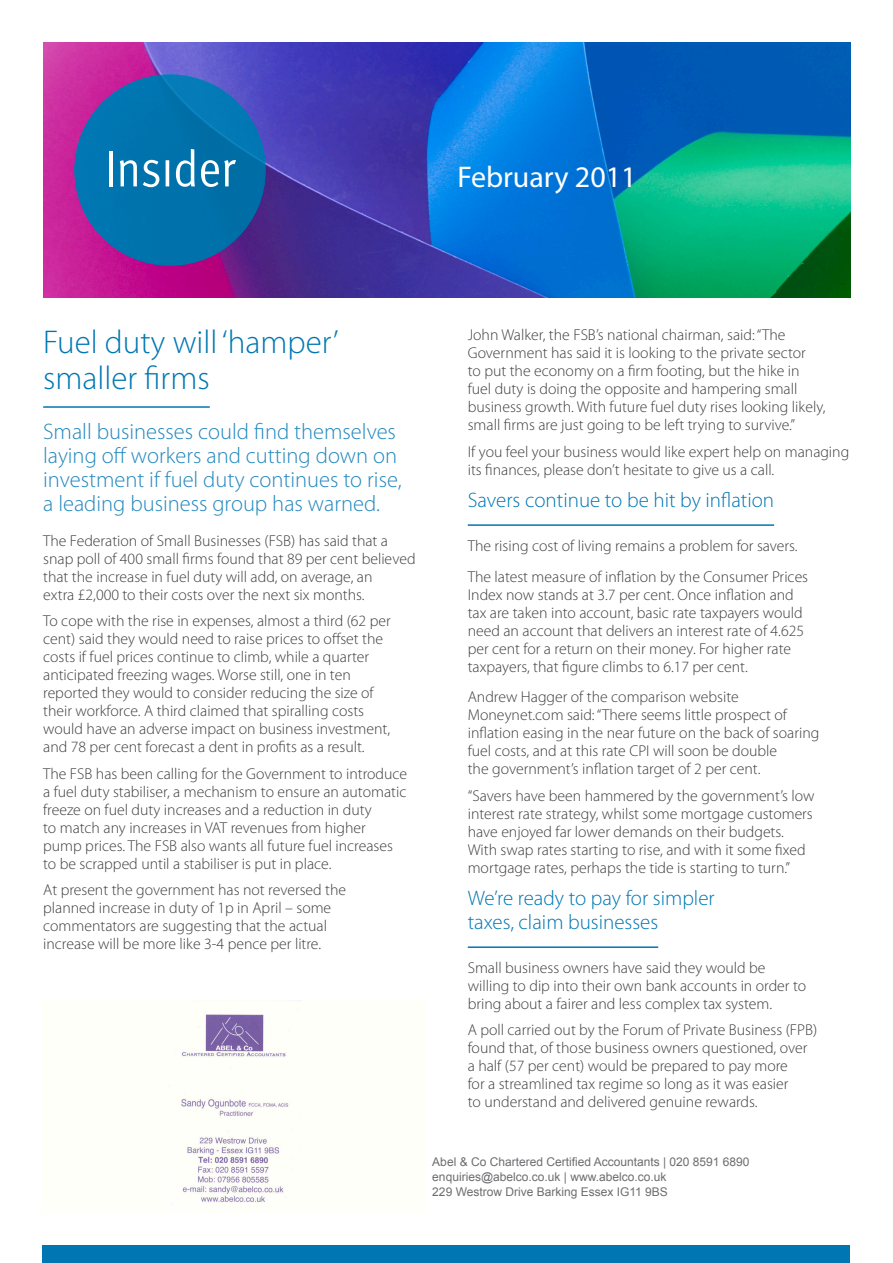
<style>
.page{position:relative;width:893px;height:1263px;background:#fff}
.page>*{position:absolute;margin:0;border:0;box-sizing:border-box;transform-origin:0 0}
._1st_title{font:300 33px/36px "Myriad Pro";color:#0077b3}
.t1{font:30px "Myriad Pro";color:#fff}
.Sub_paragraph{font:300 22.5px/24px "Myriad Pro";color:#2388bf}
._2nd_title{font:300 21px/24px "Myriad Pro";color:#0077b3}
.Text{font:300 15.75px/18px "Myriad Pro";color:#3e3e3f}
.t2{font:12px "Arial";color:#6c6d70}
</style>
<div class="page">
<img style="left:43px;top:43px;width:807px;height:255px">
<div style="left:43px;top:1246px;width:807px;height:17px;background:#0077b3"></div>
<div style="left:74px;top:74px;width:192px;height:192px;background:#0072ac;border-radius:50%"></div>
<hr style="left:109px;top:151px;width:3px;height:35px;background:#fff">
<svg style="left:120px;top:160px;width:17px;height:26px"></svg>
<svg style="left:143px;top:160px;width:16px;height:27px"></svg>
<hr style="left:166px;top:160px;width:3px;height:26px;background:#fff">
<svg style="left:176px;top:149px;width:19px;height:38px"></svg>
<svg style="left:201px;top:160px;width:35px;height:27px"></svg>
<hr style="left:43px;top:406px;width:167px;height:2px;background:#0077b3">
<hr style="left:468px;top:524px;width:306px;height:2px;background:#0077b3">
<hr style="left:468px;top:946px;width:190px;height:2px;background:#0077b3">
<img style="left:168px;top:1001px;width:133px;height:202px">
<p class="t1" style="left:457px;top:158px;width:181px">February 2011</p>
<p class="_1st_title" style="left:43px;top:325px;width:297px">Fuel duty will ‘hamper’ smaller firms</p>
<p class="Sub_paragraph" style="left:43px;top:420px;width:360px">Small businesses could find themselves laying off workers and cutting down on investment if fuel duty continues to rise, a leading business group has warned.</p>
<p class="Text" style="left:43px;top:532px;width:374px">The Federation of Small Businesses (FSB) has said that a snap poll of 400 small firms found that 89 per cent believed that the increase in fuel duty will add, on average, an<br>extra £2,000 to their costs over the next six months.</p>
<p class="Text" style="left:43px;top:612px;width:349px">To cope with the rise in expenses, almost a third (62 per cent) said they would need to raise prices to offset the costs if fuel prices continue to climb, while a quarter anticipated freezing wages. Worse still, one in ten reported they would to consider reducing the size of their workforce. A third claimed that spiralling costs would have an adverse impact on business investment, and 78 per cent forecast a dent in profits as a result.</p>
<p class="Text" style="left:43px;top:765px;width:365px">The FSB has been calling for the Government to introduce a fuel duty stabiliser, a mechanism to ensure an automatic freeze on fuel duty increases and a reduction in duty<br>to match any increases in VAT revenues from higher pump prices. The FSB also wants all future fuel increases to be scrapped until a stabiliser is put in place.</p>
<p class="Text" style="left:43px;top:881px;width:304px">At present the government has not reversed the planned increase in duty of 1p in April – some commentators are suggesting that the actual increase will be more like 3-4 pence per litre.</p>
<p class="Text" style="left:468px;top:326px;width:359px">John Walker, the FSB’s national chairman, said: “The Government has said it is looking to the private sector<br>to put the economy on a firm footing, but the hike in fuel duty is doing the opposite and hampering small business growth. With future fuel duty rises looking likely, small firms are just going to be left trying to survive.”</p>
<p class="Text" style="left:468px;top:443px;width:383px">If you feel your business would like expert help on managing its finances, please don’t hesitate to give us a call.</p>
<p class="_2nd_title" style="left:468px;top:489px;width:308px">Savers continue to be hit by inflation</p>
<p class="Text" style="left:468px;top:537px;width:331px">The rising cost of living remains a problem for savers.</p>
<p class="Text" style="left:468px;top:568px;width:342px">The latest measure of inflation by the Consumer Prices Index now stands at 3.7 per cent. Once inflation and tax are taken into account, basic rate taxpayers would need an account that delivers an interest rate of 4.625 per cent for a return on their money. For higher rate taxpayers, that figure climbs to 6.17 per cent.</p>
<p class="Text" style="left:468px;top:688px;width:273px">Andrew Hagger of the comparison website</p>
<p class="Text" style="left:468px;top:706px;width:353px">Moneynet.com said: “There seems little prospect of inflation easing in the near future on the back of soaring fuel costs, and at this rate CPI will soon be double<br>the government’s inflation target of 2 per cent.</p>
<p class="Text" style="left:468px;top:787px;width:348px">“Savers have been hammered by the government’s low interest rate strategy, whilst some mortgage customers have enjoyed far lower demands on their budgets.<br>With swap rates starting to rise, and with it some fixed mortgage rates, perhaps the tide is starting to turn.”</p>
<p class="_2nd_title" style="left:468px;top:887px;width:248px">We’re ready to pay for simpler taxes, claim businesses</p>
<p class="Text" style="left:468px;top:959px;width:340px">Small business owners have said they would be willing to dip into their own bank accounts in order to bring about a fairer and less complex tax system.</p>
<p class="Text" style="left:468px;top:1021px;width:351px">A poll carried out by the Forum of Private Business (FPB) found that, of those business owners questioned, over a half (57 per cent) would be prepared to pay more<br>for a streamlined tax regime so long as it was easier<br>to understand and delivered genuine rewards.</p>
<p class="t2" style="left:432px;top:1154px;width:319px">Abel &amp; Co Chartered Certified Accountants | 020 8591 6890</p>
<p class="t2" style="left:432px;top:1169px;width:236px">enquiries@abelco.co.uk | www.abelco.co.uk</p>
<p class="t2" style="left:432px;top:1184px;width:237px">229 Westrow Drive Barking Essex IG11 9BS</p>
</div>
